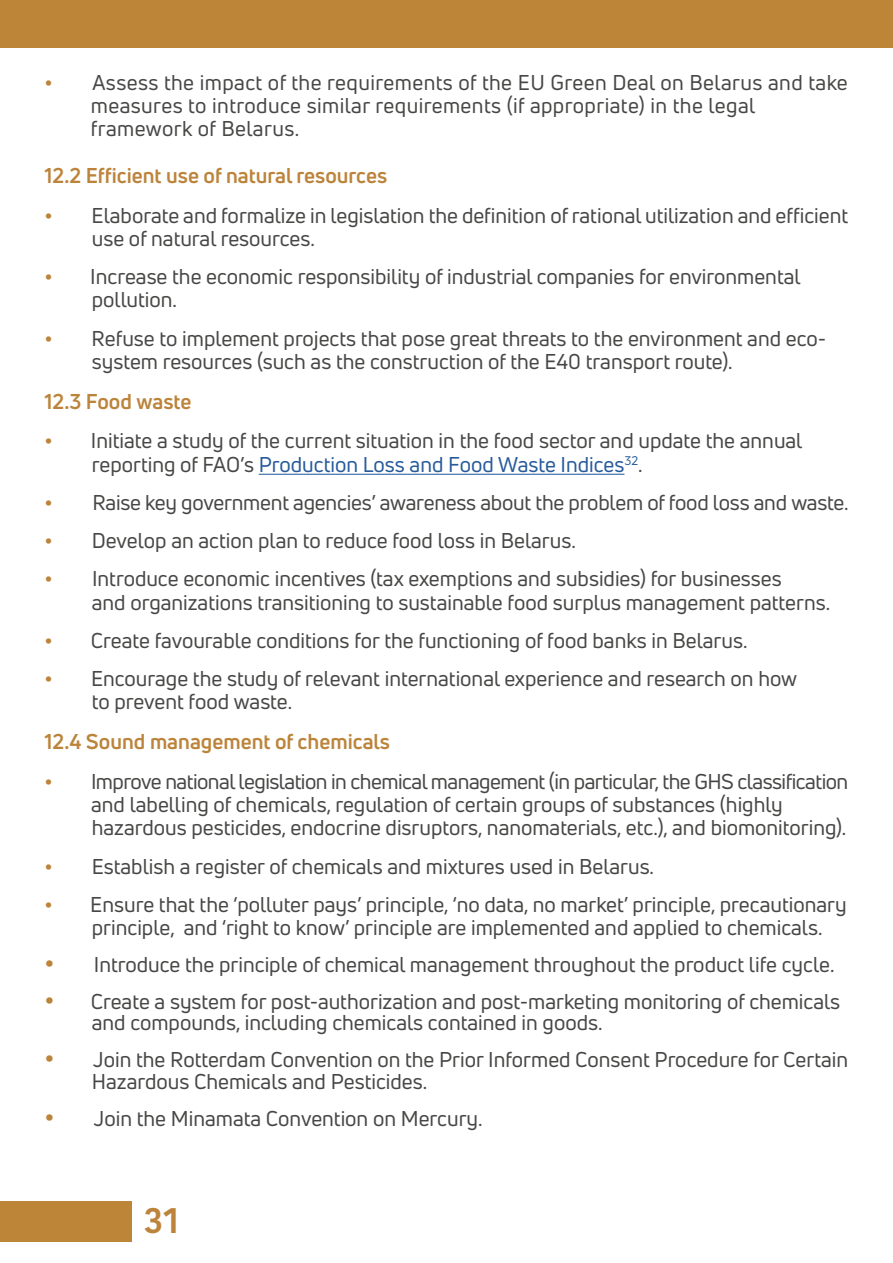
<style>
.page{position:relative;width:893px;height:1263px;background:#fff}
.page>*{position:absolute;margin:0;border:0;box-sizing:border-box;transform-origin:0 0}
.t1{font:600 36px "Kohinoor Devanagari";color:#bc843a}
.t2{font:21px/23.2px "Uni Neue";color:#474746}
.t3{font:21px/23.2px "Uni Neue";letter-spacing:.02em;color:#474746}
.t4{font:700 21px "Uni Neue";color:#bc843b}
.s1{font-weight:700;color:#bc843b}
.s2{color:#275b9b}
.s3{font-weight:700;font-size:25.5px;color:#bc843b}
</style>
<div class="page">
<div style="left:0;top:1201px;width:132px;height:41px;background:#bc8538"></div>
<div style="left:0;top:0;width:893px;height:48px;background:#bc8538"></div>
<hr style="left:259px;top:474px;width:365px;height:1px;background:#275b9b">
<p class="t3" style="left:91px;top:70px;width:758px;text-indent:-46px"><span class="s1">•</span> Assess the impact of the requirements of the EU Green Deal on Belarus and take measures to introduce similar requirements (if appropriate) in the legal framework of Belarus.</p>
<p class="t4" style="left:45px;top:162px;width:344px">12.2 Efficient use of natural resources</p>
<p class="t2" style="left:92px;top:203px;width:758px;text-indent:-47px"><span class="s1">•</span> Elaborate and formalize in legislation the definition of rational utilization and efficient use of natural resources.</p>
<p class="t2" style="left:92px;top:265px;width:710px;text-indent:-47px"><span class="s1">•</span> Increase the economic responsibility of industrial companies for environmental pollution.</p>
<p class="t2" style="left:92px;top:326px;width:736px;text-indent:-47px"><span class="s1">•</span> Refuse to implement projects that pose great threats to the environment and eco&shy;system resources (such as the construction of the E40 transport route).</p>
<p class="t4" style="left:45px;top:388px;width:148px">12.3 Food waste</p>
<p class="t2" style="left:92px;top:429px;width:712px;text-indent:-47px"><span class="s1">•</span> Initiate a study of the current situation in the food sector and update the annual reporting of FAO’s <span class="s2">Production Loss and Food Waste Indices</span><sup>32</sup>.</p>
<p class="t2" style="left:45px;top:490px;width:806px"><span class="s1">•</span> Raise key government agencies’ awareness about the problem of food loss and waste.</p>
<p class="t2" style="left:45px;top:529px;width:533px"><span class="s1">•</span> Develop an action plan to reduce food loss in Belarus.</p>
<p class="t2" style="left:92px;top:567px;width:740px;text-indent:-47px"><span class="s1">•</span> Introduce economic incentives (tax exemptions and subsidies) for businesses<br>and organizations transitioning to sustainable food surplus management patterns.</p>
<p class="t2" style="left:45px;top:628px;width:704px"><span class="s1">•</span> Create favourable conditions for the functioning of food banks in Belarus.</p>
<p class="t2" style="left:92px;top:667px;width:707px;text-indent:-47px"><span class="s1">•</span> Encourage the study of relevant international experience and research on how to prevent food waste.</p>
<p class="t4" style="left:45px;top:728px;width:347px">12.4 Sound management of chemicals</p>
<p class="t2" style="left:91px;top:769px;width:758px;text-indent:-47px"><span class="s1">•</span> Improve national legislation in chemical management (in particular, the GHS classification and labelling of chemicals, regulation of certain groups of substances (highly hazardous pesticides, endocrine disruptors, nanomaterials, etc.), and biomonitoring).</p>
<p class="t2" style="left:45px;top:854px;width:611px"><span class="s1">•</span> Establish a register of chemicals and mixtures used in Belarus.</p>
<p class="t2" style="left:92px;top:892px;width:756px;text-indent:-47px"><span class="s1">•</span> Ensure that the ‘polluter pays’ principle, ‘no data, no market’ principle, precautionary principle, and ‘right to know’ principle are implemented and applied to chemicals.</p>
<p class="t2" style="left:45px;top:952px;width:791px"><span class="s3">•</span> Introduce the principle of chemical management throughout the product life cycle.</p>
<p class="t2" style="left:92px;top:990px;width:750px;line-height:21.8px;text-indent:-47px"><span class="s3">•</span> Create a system for post-authorization and post-marketing monitoring of chemicals and compounds, including chemicals contained in goods.</p>
<p class="t2" style="left:92px;top:1048px;width:758px;line-height:21.8px;text-indent:-47px"><span class="s3">•</span> Join the Rotterdam Convention on the Prior Informed Consent Procedure for Certain<br>Hazardous Chemicals and Pesticides.</p>
<p class="t2" style="left:45px;top:1106px;width:440px"><span class="s3">•</span> Join the Minamata Convention on Mercury.</p>
<h1 class="t1" style="left:144px;top:1199px;width:37px">31</h1>
</div>
